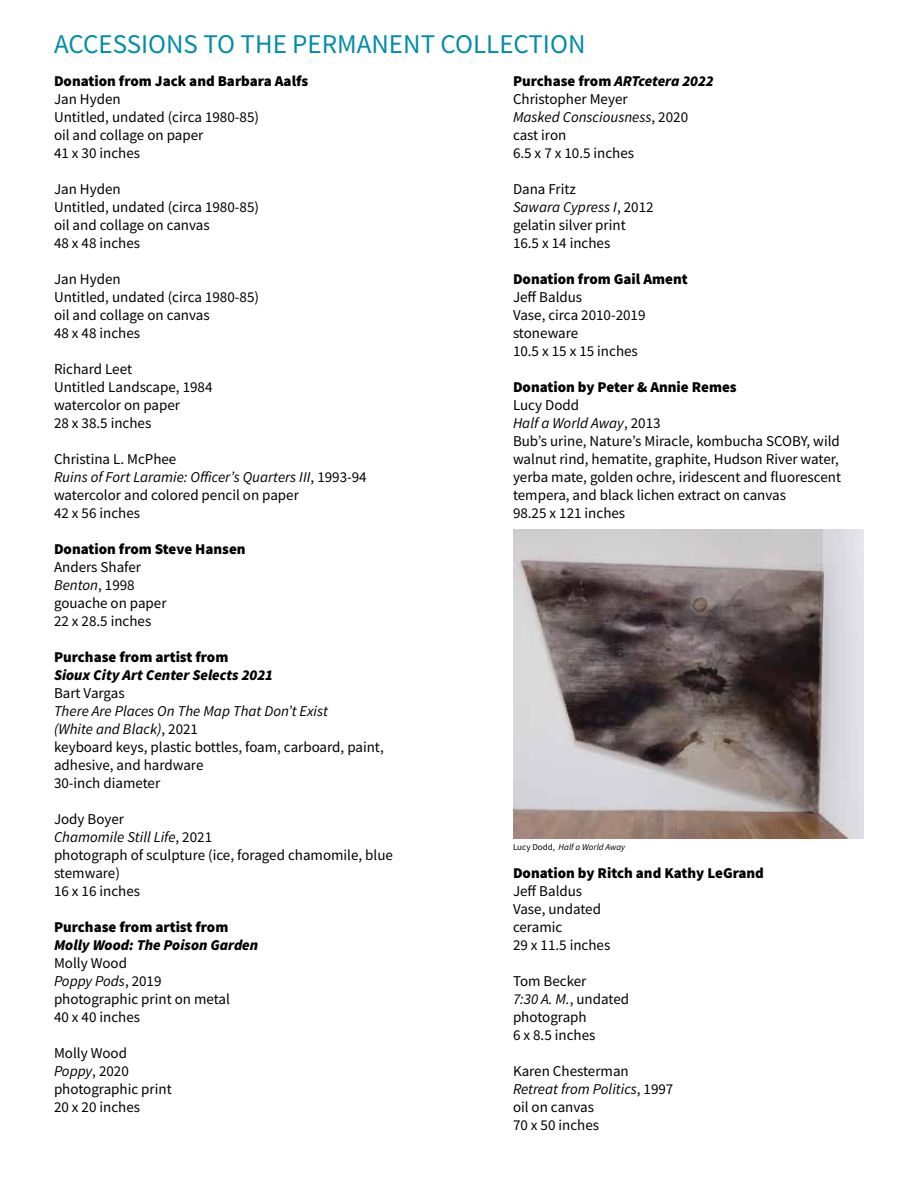
<style>
.page{position:relative;width:918px;height:1188px;background:#fff}
.page>*{position:absolute;margin:0;border:0;box-sizing:border-box;transform-origin:0 0}
.t1{font:27px "Source Sans Pro";color:#008da8}
.t2{font:15px/18px "Source Sans Pro";color:#000}
.t3{font:900 15px "Source Sans Pro";color:#000}
.t4{font:italic 900 15px "Source Sans Pro";color:#000}
.t5{font:italic 9px "Source Sans Pro";color:#000}
.s1{font-style:italic}
.s2{font-weight:900}
.s3{font-weight:900;font-style:italic}
.s4{font-style:normal}
</style>
<div class="page">
<img style="left:513px;top:529px;width:351px;height:310px">
<h1 class="t1" style="left:54px;top:27px;width:533px">ACCESSIONS TO THE PERMANENT COLLECTION</h1>
<p class="t3" style="left:54px;top:70px;width:256px">Donation from Jack and Barbara Aalfs</p>
<p class="t2" style="left:54px;top:90px;width:207px">Jan Hyden<br>Untitled, undated (circa 1980-85) oil and collage on paper<br>41 x 30 inches</p>
<p class="t2" style="left:54px;top:180px;width:207px">Jan Hyden<br>Untitled, undated (circa 1980-85) oil and collage on canvas<br>48 x 48 inches</p>
<p class="t2" style="left:54px;top:270px;width:207px">Jan Hyden<br>Untitled, undated (circa 1980-85) oil and collage on canvas<br>48 x 48 inches</p>
<p class="t2" style="left:54px;top:360px;width:160px">Richard Leet<br>Untitled Landscape, 1984 watercolor on paper<br>28 x 38.5 inches</p>
<p class="t2" style="left:54px;top:450px;width:314px">Christina L. McPhee<br><span class="s1">Ruins of Fort Laramie: Officer’s Quarters III</span>, 1993-94 watercolor and colored pencil on paper<br>42 x 56 inches</p>
<p class="t3" style="left:54px;top:538px;width:193px">Donation from Steve Hansen</p>
<p class="t2" style="left:54px;top:558px;width:114px">Anders Shafer<br><span class="s1">Benton</span>, 1998 gouache on paper<br>22 x 28.5 inches</p>
<p class="t3" style="left:54px;top:646px;width:176px">Purchase from artist from</p>
<p class="t4" style="left:54px;top:664px;width:220px">Sioux City Art Center Selects 2021</p>
<p class="t2" style="left:54px;top:684px;width:72px">Bart Vargas</p>
<p class="t2" style="left:54px;top:702px;width:331px"><span class="s1">There Are Places On The Map That Don’t Exist<br>(White and Black)</span>, 2021<br>keyboard keys, plastic bottles, foam, carboard, paint, adhesive, and hardware<br>30-inch diameter</p>
<p class="t2" style="left:54px;top:810px;width:340px">Jody Boyer<br><span class="s1">Chamomile Still Life</span>, 2021<br>photograph of sculpture (ice, foraged chamomile, blue stemware)<br>16 x 16 inches</p>
<p class="t3" style="left:54px;top:916px;width:176px">Purchase from artist from</p>
<p class="t4" style="left:54px;top:934px;width:206px">Molly Wood: The Poison Garden</p>
<p class="t2" style="left:54px;top:954px;width:178px">Molly Wood<br><span class="s1">Poppy Pods</span>, 2019 photographic print on metal<br>40 x 40 inches</p>
<p class="t2" style="left:54px;top:1044px;width:119px">Molly Wood<br><span class="s1">Poppy</span>, 2020 photographic print<br>20 x 20 inches</p>
<p class="t2" style="left:513px;top:72px;width:202px"><span class="s2">Purchase from</span> <span class="s3">ARTcetera 2022<br></span>Christopher Meyer<br><span class="s1">Masked Consciousness</span>, 2020 cast iron<br>6.5 x 7 x 10.5 inches</p>
<p class="t2" style="left:513px;top:180px;width:142px">Dana Fritz<br><span class="s1">Sawara Cypress I</span>, 2012 gelatin silver print<br>16.5 x 14 inches</p>
<p class="t3" style="left:513px;top:268px;width:176px">Donation from Gail Ament</p>
<p class="t2" style="left:513px;top:288px;width:134px">Jeff Baldus<br>Vase, circa 2010-2019 stoneware<br>10.5 x 15 x 15 inches</p>
<p class="t3" style="left:513px;top:376px;width:225px">Donation by Peter &amp; Annie Remes</p>
<p class="t2" style="left:513px;top:396px;width:330px">Lucy Dodd<br><span class="s1">Half a World Away</span>, 2013<br>Bub’s urine, Nature’s Miracle, kombucha SCOBY, wild walnut rind, hematite, graphite, Hudson River water, yerba mate, golden ochre, iridescent and fluorescent tempera, and black lichen extract on canvas<br>98.25 x 121 inches</p>
<p class="t5" style="left:513px;top:841px;width:114px"><span class="s4">Lucy Dodd,</span> Half a World Away</p>
<p class="t3" style="left:513px;top:862px;width:252px">Donation by Ritch and Kathy LeGrand</p>
<p class="t2" style="left:513px;top:882px;width:99px">Jeff Baldus<br>Vase, undated ceramic<br>29 x 11.5 inches</p>
<p class="t2" style="left:513px;top:972px;width:118px">Tom Becker<br><span class="s1">7:30 A. M.</span>, undated photograph<br>6 x 8.5 inches</p>
<p class="t2" style="left:513px;top:1062px;width:162px">Karen Chesterman<br><span class="s1">Retreat from Politics</span>, 1997 oil on canvas<br>70 x 50 inches</p>
</div>
